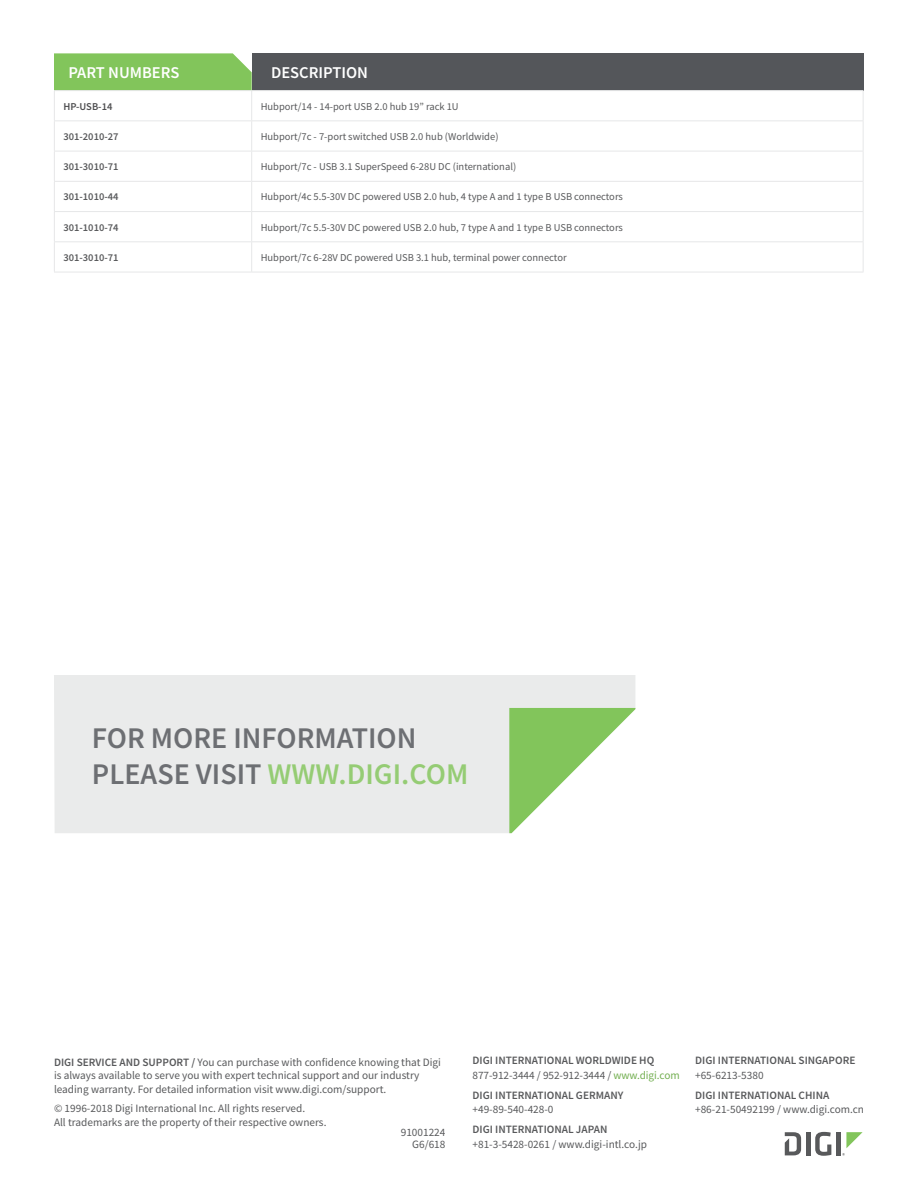
<style>
.page{position:relative;width:918px;height:1188px;background:#fff}
.page>*{position:absolute;margin:0;border:0;box-sizing:border-box;transform-origin:0 0}
.t1{font:600 30px/36px "Source Sans Pro";color:#6d6f73}
.t2{font:600 16.5px "Source Sans Pro";color:#fff}
.t3{font:11.25px/13.5px "Source Sans Pro";color:#58595b}
.t4{font:600 11.25px/14.2px "Source Sans Pro";color:#58595b}
.Table_-_Body_Copy{font:10.5px "Source Sans Pro";color:#58595b}
.Table_-_Body_Copy-2{font:600 10.5px "Source Sans Pro";color:#58595b}
.t5{font:600 10.5px "Source Sans Pro";color:#4d4d4f}
.s1{color:#95cc74}
.s2{font-weight:600}
.s3{font-weight:400}
.s4{font-weight:400;color:#73af51}
</style>
<div class="page">
<hr style="left:806px;top:1132px;width:4px;height:23px;background:#58595b">
<svg style="left:815px;top:1132px;width:16px;height:24px"></svg>
<div style="left:836px;top:1132px;width:5px;height:23px;background:#58595b"></div>
<svg style="left:785px;top:1132px;width:16px;height:23px"></svg>
<svg style="left:842px;top:1132px;width:21px;height:24px"></svg>
<div style="left:252px;top:53px;width:612px;height:38px;background:#54565a"></div>
<div style="left:54px;top:675px;width:581px;height:158px;background:#eaebeb"></div>
<svg style="left:509px;top:708px;width:126px;height:125px"></svg>
<svg style="left:55px;top:91px;width:808px;height:181px"></svg>
<svg style="left:54px;top:53px;width:198px;height:67px"></svg>
<hr style="left:252px;top:90px;width:612px;height:1px;background:#e6e7e8">
<svg style="left:863px;top:91px;width:1px;height:29px"></svg>
<hr style="left:252px;top:120px;width:612px;height:1px;background:#e6e7e8">
<hr style="left:863px;top:121px;width:1px;height:30px;background:#e6e7e8">
<hr style="left:252px;top:151px;width:612px;height:1px;background:#e6e7e8">
<hr style="left:252px;top:181px;width:612px;height:1px;background:#e6e7e8">
<hr style="left:252px;top:211px;width:612px;height:1px;background:#e6e7e8">
<hr style="left:54px;top:120px;width:198px;height:1px;background:#e6e7e8">
<hr style="left:54px;top:121px;width:1px;height:30px;background:#e6e7e8">
<hr style="left:251px;top:121px;width:1px;height:30px;background:#e6e7e8">
<hr style="left:54px;top:151px;width:1px;height:30px;background:#e6e7e8">
<svg style="left:54px;top:182px;width:1px;height:59px"></svg>
<hr style="left:54px;top:242px;width:1px;height:30px;background:#e6e7e8">
<hr style="left:54px;top:151px;width:198px;height:1px;background:#e6e7e8">
<hr style="left:54px;top:181px;width:198px;height:1px;background:#e6e7e8">
<hr style="left:54px;top:211px;width:198px;height:1px;background:#e6e7e8">
<hr style="left:54px;top:241px;width:198px;height:1px;background:#e6e7e8">
<hr style="left:54px;top:272px;width:198px;height:1px;background:#e6e7e8">
<hr style="left:251px;top:151px;width:1px;height:30px;background:#e6e7e8">
<hr style="left:863px;top:151px;width:1px;height:30px;background:#e6e7e8">
<svg style="left:251px;top:182px;width:1px;height:59px"></svg>
<svg style="left:863px;top:182px;width:1px;height:59px"></svg>
<hr style="left:252px;top:241px;width:612px;height:1px;background:#e6e7e8">
<hr style="left:251px;top:242px;width:1px;height:30px;background:#e6e7e8">
<hr style="left:863px;top:242px;width:1px;height:30px;background:#e6e7e8">
<hr style="left:252px;top:272px;width:612px;height:1px;background:#e6e7e8">
<h2 class="t2" style="left:68px;top:62px;width:112px">PART NUMBERS</h2>
<h2 class="t2" style="left:271px;top:62px;width:99px">DESCRIPTION</h2>
<p class="t5" style="left:63px;top:99px;width:51px">HP-USB-14</p>
<p class="Table_-_Body_Copy" style="left:261px;top:100px;width:200px">Hubport/14 - 14-port USB 2.0 hub 19” rack 1U</p>
<p class="Table_-_Body_Copy-2" style="left:63px;top:130px;width:57px">301-2010-27</p>
<p class="Table_-_Body_Copy" style="left:261px;top:130px;width:239px">Hubport/7c - 7-port switched USB 2.0 hub (Worldwide)</p>
<p class="Table_-_Body_Copy-2" style="left:63px;top:160px;width:57px">301-3010-71</p>
<p class="Table_-_Body_Copy" style="left:261px;top:160px;width:257px">Hubport/7c - USB 3.1 SuperSpeed 6-28U DC (international)</p>
<p class="Table_-_Body_Copy-2" style="left:63px;top:190px;width:57px">301-1010-44</p>
<p class="Table_-_Body_Copy" style="left:261px;top:190px;width:364px">Hubport/4c 5.5-30V DC powered USB 2.0 hub, 4 type A and 1 type B USB connectors</p>
<p class="Table_-_Body_Copy-2" style="left:63px;top:220px;width:57px">301-1010-74</p>
<p class="Table_-_Body_Copy" style="left:261px;top:220px;width:364px">Hubport/7c 5.5-30V DC powered USB 2.0 hub, 7 type A and 1 type B USB connectors</p>
<p class="Table_-_Body_Copy-2" style="left:63px;top:250px;width:57px">301-3010-71</p>
<p class="Table_-_Body_Copy" style="left:261px;top:251px;width:307px">Hubport/7c 6-28V DC powered USB 3.1 hub, terminal power connector</p>
<h1 class="t1" style="left:92px;top:720px;width:378px">FOR MORE INFORMATION<br>PLEASE VISIT <span class="s1">WWW.DIGI.COM</span></h1>
<p class="t3" style="left:54px;top:1055px;width:388px"><span class="s2">DIGI SERVICE AND SUPPORT /</span> You can purchase with confidence knowing that Digi is always available to serve you with expert technical support and our industry leading warranty. For detailed information visit www.digi.com/support.</p>
<p class="t3" style="left:54px;top:1102px;width:274px">© 1996-2018 Digi International Inc. All rights reserved.<br>All trademarks are the property of their respective owners.</p>
<p class="t3" style="left:401px;top:1126px;width:46px;line-height:12px;text-align:right">91001224<br>G6/618</p>
<p class="t4" style="left:473px;top:1053px;width:209px">DIGI INTERNATIONAL WORLDWIDE HQ<br><span class="s3">877-912-3444 / 952-912-3444 /</span> <span class="s4">www.digi.com</span></p>
<p class="t4" style="left:473px;top:1088px;width:152px">DIGI INTERNATIONAL GERMANY</p>
<p class="t3" style="left:473px;top:1103px;width:83px">+49-89-540-428-0</p>
<p class="t4" style="left:473px;top:1122px;width:136px">DIGI INTERNATIONAL JAPAN</p>
<p class="t3" style="left:473px;top:1137px;width:176px">+81-3-5428-0261 / www.digi-intl.co.jp</p>
<p class="t4" style="left:695px;top:1053px;width:162px">DIGI INTERNATIONAL SINGAPORE</p>
<p class="t3" style="left:695px;top:1068px;width:70px">+65-6213-5380</p>
<p class="t4" style="left:695px;top:1088px;width:136px">DIGI INTERNATIONAL CHINA</p>
<p class="t3" style="left:695px;top:1103px;width:170px">+86-21-50492199 / www.digi.com.cn</p>
</div>
